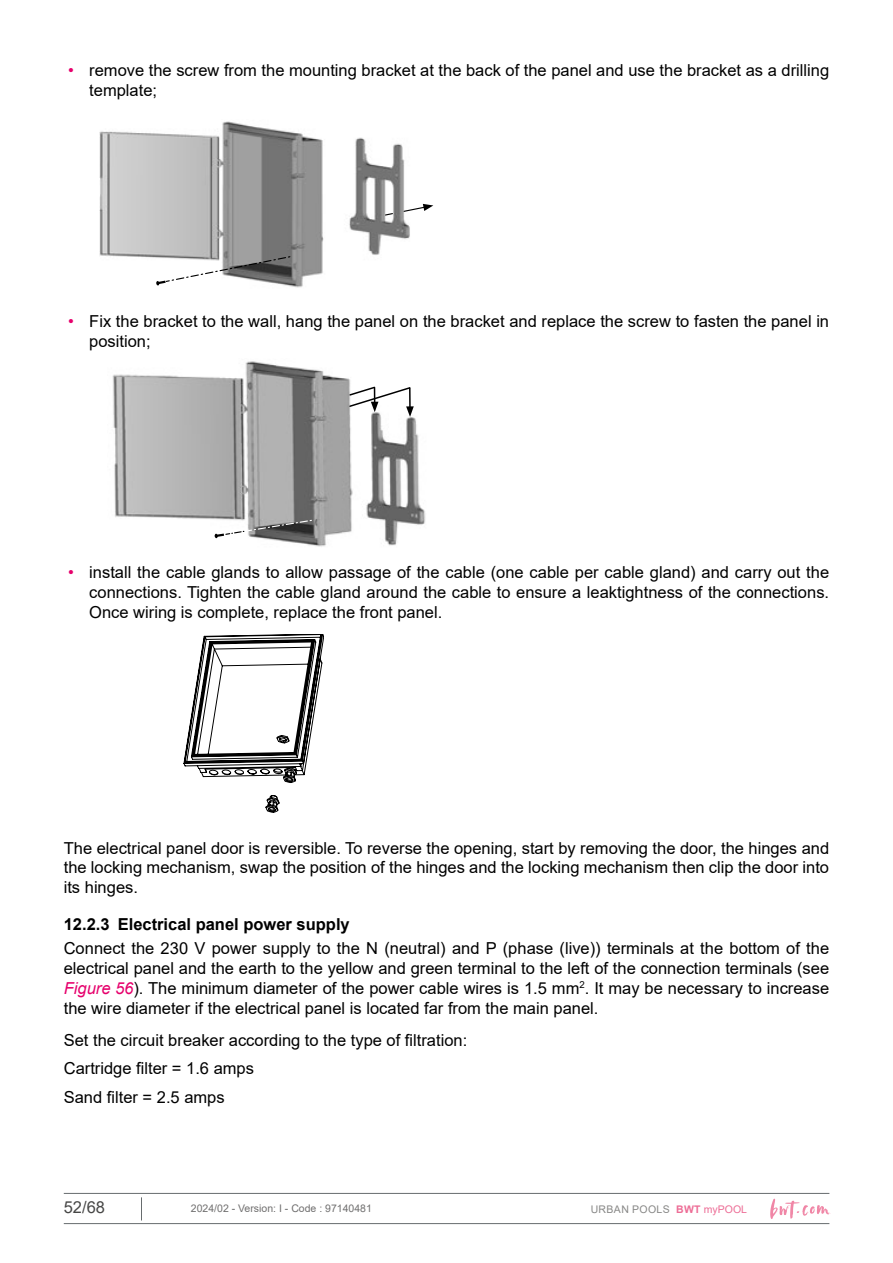
<style>
.page{position:relative;width:893px;height:1263px;background:#fff}
.page>*{position:absolute;margin:0;border:0;box-sizing:border-box;transform-origin:0 0}
.t1{font:16.5px/19.8px "Arial";color:#000}
.t2{font:700 16.5px "Arial";color:#000}
.t3{font:16.5px "Arial";color:#474746}
.t4{font:10.5px "Arial";color:#706f6f}
.t5{font:10.5px "Arial";letter-spacing:.035em;color:#878786}
.s1{color:#e6006c}
.s2{font-style:italic;color:#e6006c}
.s3{font-weight:700;color:#ed6d96}
.s4{color:#ed6d96}
</style>
<div class="page">
<hr style="left:64px;top:1193px;width:765px;height:1px;background:#676c6e">
<hr style="left:64px;top:1223px;width:765px;height:1px;background:#676c6e">
<svg style="left:141px;top:1197px;width:1px;height:23px"></svg>
<svg style="left:770px;top:1199px;width:59px;height:20px"></svg>
<img style="left:100px;top:121px;width:310px;height:167px">
<svg style="left:156px;top:255px;width:135px;height:31px"></svg>
<svg style="left:384px;top:212px;width:10px;height:4px"></svg>
<svg style="left:403px;top:204px;width:30px;height:9px"></svg>
<img style="left:112px;top:361px;width:314px;height:186px">
<svg style="left:215px;top:519px;width:98px;height:19px"></svg>
<svg style="left:348px;top:385px;width:66px;height:32px"></svg>
<svg style="left:184px;top:634px;width:140px;height:178px"></svg>
<p class="t1" style="left:89px;top:60px;width:741px;text-indent:-21px"><span class="s1">•</span> remove the screw from the mounting bracket at the back of the panel and use the bracket as a drilling template;</p>
<p class="t1" style="left:89px;top:311px;width:741px;text-indent:-21px"><span class="s1">•</span> Fix the bracket to the wall, hang the panel on the bracket and replace the screw to fasten the panel in position;</p>
<p class="t1" style="left:89px;top:562px;width:741px;text-align:justify;text-indent:-21px"><span class="s1">•</span> install the cable glands to allow passage of the cable (one cable per cable gland) and carry out the connections. Tighten the cable gland around the cable to ensure a leaktightness of the connections.<br>Once wiring is complete, replace the front panel.</p>
<p class="t1" style="left:64px;top:838px;width:767px;text-align:justify">The electrical panel door is reversible. To reverse the opening, start by removing the door, the hinges and the locking mechanism, swap the position of the hinges and the locking mechanism then clip the door into its hinges.</p>
<p class="t2" style="left:64px;top:913px;width:288px">12.2.3 Electrical panel power supply</p>
<p class="t1" style="left:64px;top:938px;width:767px;text-align:justify">Connect the 230 V power supply to the N (neutral) and P (phase (live)) terminals at the bottom of the electrical panel and the earth to the yellow and green terminal to the left of the connection terminals (see <span class="s2">Figure 56</span>). The minimum diameter of the power cable wires is 1.5 mm<sup>2</sup>. It may be necessary to increase the wire diameter if the electrical panel is located far from the main panel.</p>
<p class="t1" style="left:64px;top:1026px;width:405px;line-height:28.3px">Set the circuit breaker according to the type of filtration:<br>Cartridge filter = 1.6 amps<br>Sand filter = 2.5 amps</p>
<p class="t3" style="left:64px;top:1196px;width:43px">52/68</p>
<p class="t4" style="left:191px;top:1201px;width:182px">2024/02 - Version: I - Code : 97140481</p>
<p class="t5" style="left:591px;top:1202px;width:158px">URBAN POOLS <span class="s3">BWT</span> <span class="s4">myPOOL</span></p>
</div>
